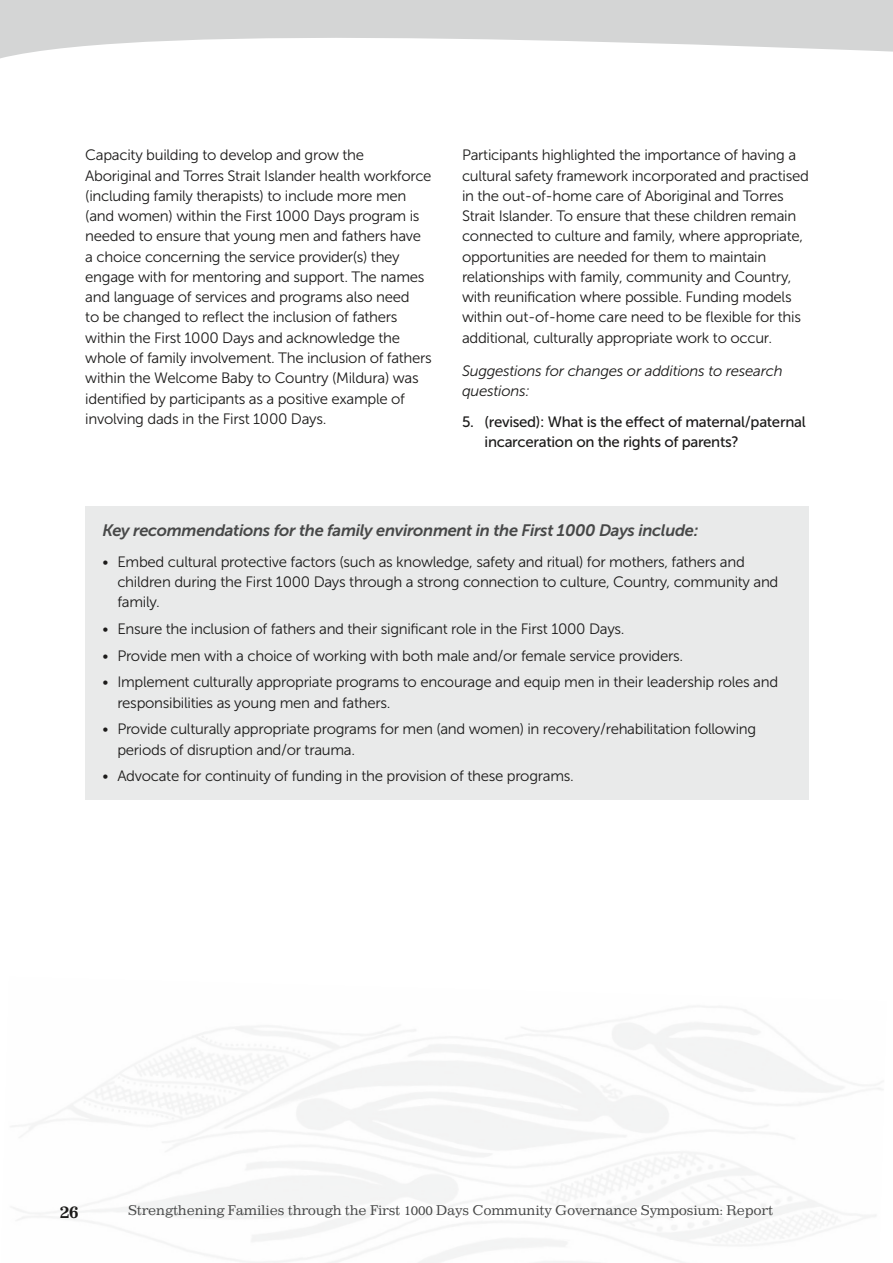
<style>
.page{position:relative;width:893px;height:1263px;background:#fff}
.page>*{position:absolute;margin:0;border:0;box-sizing:border-box;transform-origin:0 0}
.t1{font:700 18px "Impressum";color:#1c1b1a}
.t2{font:italic 16.5px "Museo Sans 700";letter-spacing:-.02em;color:#474848}
.t3{font:15px/20.2px "Museo Sans 300";letter-spacing:-.02em;color:#1c1b1a}
.t4{font:15px/20.2px "Museo Sans 500";letter-spacing:-.02em;color:#1c1b1a}
.t5{font:italic 15px/20.2px "Museo Sans 300";letter-spacing:-.02em;color:#1c1b1a}
.t6{font:13.5px "Impressum";letter-spacing:-.02em;color:#474848}
</style>
<div class="page">
<svg style="left:0;top:0;width:892px;height:59px;fill:#d4d5d5"></svg>
<div style="left:85px;top:506px;width:723px;height:294px;background:#e9eaea"></div>
<p class="t3" style="left:85px;top:145px;width:348px">Capacity building to develop and grow the Aboriginal and Torres Strait Islander health workforce (including family therapists) to include more men (and women) within the First 1000 Days program is needed to ensure that young men and fathers have a choice concerning the service provider(s) they engage with for mentoring and support. The names and language of services and programs also need<br>to be changed to reflect the inclusion of fathers within the First 1000 Days and acknowledge the whole of family involvement. The inclusion of fathers within the Welcome Baby to Country (Mildura) was identified by participants as a positive example of involving dads in the First 1000 Days.</p>
<p class="t3" style="left:462px;top:145px;width:348px">Participants highlighted the importance of having a cultural safety framework incorporated and practised in the out-of-home care of Aboriginal and Torres Strait Islander. To ensure that these children remain connected to culture and family, where appropriate, opportunities are needed for them to maintain relationships with family, community and Country, with reunification where possible. Funding models within out-of-home care need to be flexible for this additional, culturally appropriate work to occur.</p>
<p class="t5" style="left:462px;top:360px;width:322px">Suggestions for changes or additions to research questions:</p>
<p class="t4" style="left:484px;top:411px;width:322px;text-indent:-22px">5. (revised): What is the effect of maternal/paternal incarceration on the rights of parents?</p>
<p class="t2" style="left:102px;top:521px;width:597px">Key recommendations for the family environment in the First 1000 Days include:</p>
<p class="t3" style="left:117px;top:551px;width:662px;text-indent:-15px">• Embed cultural protective factors (such as knowledge, safety and ritual) for mothers, fathers and children during the First 1000 Days through a strong connection to culture, Country, community and family.</p>
<p class="t3" style="left:102px;top:618px;width:523px">• Ensure the inclusion of fathers and their significant role in the First 1000 Days.</p>
<p class="t3" style="left:102px;top:645px;width:582px">• Provide men with a choice of working with both male and/or female service providers.</p>
<p class="t3" style="left:117px;top:672px;width:662px;text-indent:-15px">• Implement culturally appropriate programs to encourage and equip men in their leadership roles and responsibilities as young men and fathers.</p>
<p class="t3" style="left:117px;top:719px;width:640px;text-indent:-15px">• Provide culturally appropriate programs for men (and women) in recovery/rehabilitation following periods of disruption and/or trauma.</p>
<p class="t3" style="left:102px;top:765px;width:472px">• Advocate for continuity of funding in the provision of these programs.</p>
<p class="t1" style="left:60px;top:1200px;width:21px">26</p>
<p class="t6" style="left:128px;top:1201px;width:646px">Strengthening Families through the First 1000 Days Community Governance Symposium: Report</p>
</div>
